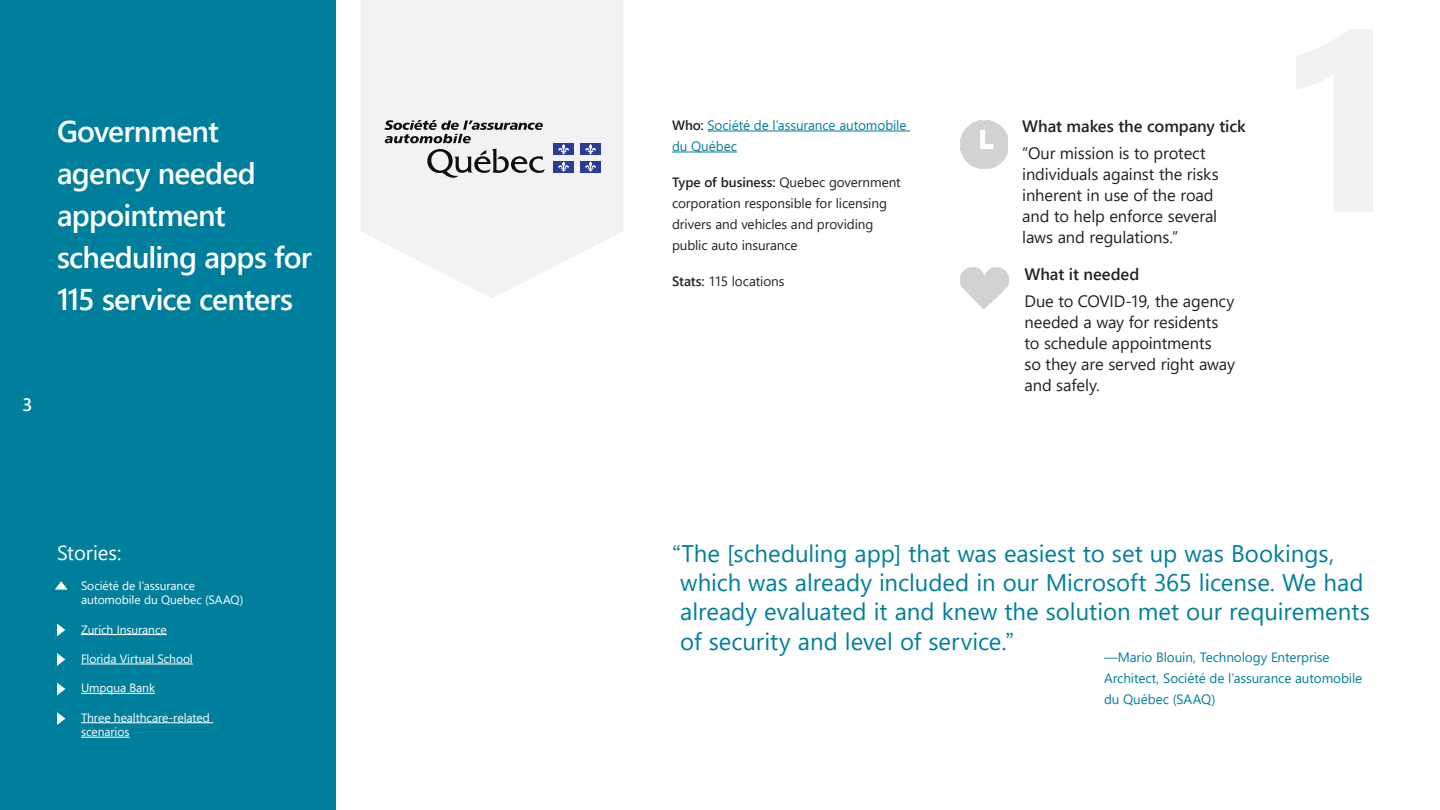
<style>
.page{position:relative;width:1440px;height:810px;background:#fff}
.page>*{position:absolute;margin:0;border:0;box-sizing:border-box;transform-origin:0 0}
.t1{font:600 30px/42px "Segoe UI";letter-spacing:-.025em;color:#fff}
.t2{font:24px/29.2px "Segoe UI";color:#007f9c}
.t3{font:20.25px "Segoe UI";color:#fff}
.t4{font:600 18px "Segoe UI";color:#fff}
.t5{font:16.5px/21px "Segoe UI";letter-spacing:-.01em;color:#232222}
.t6{font:600 16.5px "Segoe UI";letter-spacing:-.005em;color:#232222}
.t7{font:13.5px/21px "Segoe UI";letter-spacing:-.005em;color:#232222}
.t8{font:13.5px/21px "Segoe UI";letter-spacing:-.005em;color:#007f9c}
.t9{font:12px/14.4px "Segoe UI";letter-spacing:-.005em;color:#fff}
.s1{font-weight:600;color:#232222}
.s2{font-weight:600}
</style>
<div class="page">
<svg style="left:361px;top:0;width:262px;height:298px;fill:#f2f2f2"></svg>
<div style="left:0;top:0;width:336px;height:810px;background:#007f9c"></div>
<hr style="left:708px;top:131px;width:202px;height:1px;background:#007f9c">
<hr style="left:672px;top:152px;width:65px;height:1px;background:#007f9c">
<svg style="left:427px;top:149px;width:118px;height:29px"></svg>
<svg style="left:385px;top:120px;width:158px;height:23px"></svg>
<div style="left:553px;top:143px;width:21px;height:12px;background:#293d96"></div>
<svg style="left:558px;top:144px;width:11px;height:11px"></svg>
<div style="left:580px;top:143px;width:21px;height:12px;background:#293d96"></div>
<svg style="left:585px;top:144px;width:11px;height:11px"></svg>
<div style="left:553px;top:161px;width:21px;height:11px;background:#293d96"></div>
<svg style="left:558px;top:161px;width:11px;height:11px"></svg>
<div style="left:580px;top:161px;width:21px;height:11px;background:#293d96"></div>
<svg style="left:585px;top:161px;width:11px;height:11px"></svg>
<img style="left:960px;top:268px;width:48px;height:40px">
<img style="left:960px;top:120px;width:48px;height:48px">
<hr style="left:81px;top:634px;width:86px;height:1px;background:#fff">
<hr style="left:81px;top:664px;width:112px;height:1px;background:#fff">
<hr style="left:81px;top:693px;width:74px;height:1px;background:#fff">
<hr style="left:81px;top:722px;width:132px;height:1px;background:#fff">
<hr style="left:81px;top:737px;width:48px;height:1px;background:#fff">
<svg style="left:55px;top:581px;width:13px;height:9px"></svg>
<svg style="left:57px;top:624px;width:8px;height:12px"></svg>
<svg style="left:57px;top:653px;width:8px;height:13px"></svg>
<svg style="left:57px;top:683px;width:8px;height:12px"></svg>
<svg style="left:57px;top:712px;width:8px;height:13px"></svg>
<h1 class="t1" style="left:57px;top:108px;width:257px">Government agency needed appointment scheduling apps for<br>115 service centers</h1>
<p class="t4" style="left:22px;top:388px;width:11px">3</p>
<p class="t3" style="left:57px;top:534px;width:66px">Stories:</p>
<p class="t9" style="left:81px;top:577px;width:164px">Société de l’assurance automobile du Quebec (SAAQ)</p>
<p class="t9" style="left:81px;top:621px;width:87px">Zurich Insurance</p>
<p class="t9" style="left:81px;top:650px;width:113px">Florida Virtual School</p>
<p class="t9" style="left:81px;top:680px;width:76px">Umpqua Bank</p>
<p class="t9" style="left:81px;top:709px;width:130px">Three healthcare-related scenarios</p>
<p class="t8" style="left:672px;top:113px;width:236px"><span class="s1">Who:</span> Société de l’assurance automobile du Québec</p>
<p class="t7" style="left:672px;top:170px;width:230px"><span class="s2">Type of business:</span> Quebec government corporation responsible for licensing drivers and vehicles and providing public auto insurance</p>
<p class="t7" style="left:672px;top:269px;width:114px"><span class="s2">Stats:</span> 115 locations</p>
<p class="t6" style="left:1022px;top:111px;width:225px">What makes the company tick</p>
<p class="t5" style="left:1022px;top:141px;width:198px">“Our mission is to protect individuals against the risks inherent in use of the road and to help enforce several laws and regulations.”</p>
<p class="t6" style="left:1024px;top:259px;width:116px">What it needed</p>
<p class="t5" style="left:1024px;top:289px;width:212px">Due to COVID-19, the agency needed a way for residents to schedule appointments<br>so they are served right away and safely.</p>
<h2 class="t2" style="left:680px;top:537px;width:691px;text-indent:-8px">“The [scheduling app] that was easiest to set up was Bookings, which was already included in our Microsoft 365 license. We had already evaluated it and knew the solution met our requirements of security and level of service.”</h2>
<p class="t8" style="left:1104px;top:646px;width:260px">—Mario Blouin, Technology Enterprise<br>Architect, Société de l’assurance automobile du Québec (SAAQ)</p>
</div>
